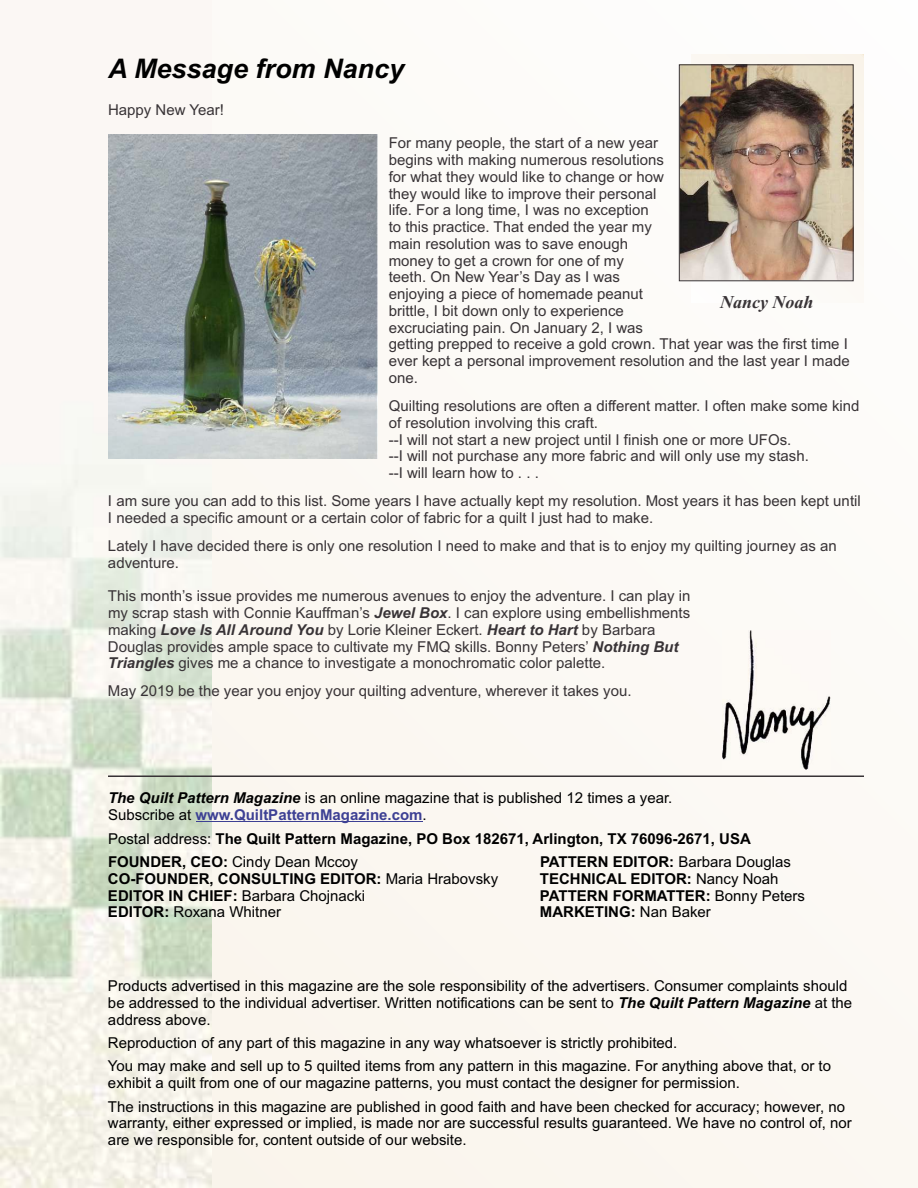
<style>
.page{position:relative;width:918px;height:1188px;background:#fbf8f4}
.page>*{position:absolute;margin:0;border:0;box-sizing:border-box;transform-origin:0 0}
.t1{font:italic 700 27px "Arial";color:#000}
.t2{font:italic 700 18px "Times New Roman";color:#383336}
.t3{font:15px/16.8px "Arial";color:#383336}
.t4{font:15px/16.8px "Arial";color:#000}
.t5{font:700 15px/23.4px "Arial";color:#000}
.s1{font-weight:700;font-style:italic}
.s2{font-weight:700;color:#3d4094}
.s3{font-weight:400}
.s4{font-weight:700}
</style>
<div class="page">
<img style="left:0;top:481px;width:211px;height:707px">
<hr style="left:108px;top:775px;width:756px;height:2px;background:#383336">
<svg style="left:691px;top:54px;width:173px;height:228px"></svg>
<img style="left:681px;top:67px;width:170px;height:212px">
<div style="left:679px;top:65px;width:174px;height:216px;border:1px solid #383336"></div>
<img style="left:722px;top:630px;width:108px;height:140px">
<img style="left:108px;top:134px;width:270px;height:325px">
<hr style="left:196px;top:821px;width:227px;height:1px;background:#3d4094">
<h1 class="t1" style="left:108px;top:59px;width:298px">A Message from Nancy</h1>
<p class="t3" style="left:108px;top:103px;width:117px">Happy New Year!</p>
<p class="t3" style="left:389px;top:136px;width:463px">For many people, the start of a new year<br>begins with making numerous resolutions<br>for what they would like to change or how<br>they would like to improve their personal<br>life. For a long time, I was no exception<br>to this practice. That ended the year my<br>main resolution was to save enough<br>money to get a crown for one of my<br>teeth. On New Year’s Day as I was<br>enjoying a piece of homemade peanut<br>brittle, I bit down only to experience<br>excruciating pain. On January 2, I was<br>getting prepped to receive a gold crown. That year was the first time I ever kept a personal improvement resolution and the last year I made one.</p>
<p class="t3" style="left:389px;top:399px;width:472px">Quilting resolutions are often a different matter. I often make some kind of resolution involving this craft.<br>--I will not start a new project until I finish one or more UFOs.<br>--I will not purchase any more fabric and will only use my stash.<br>--I will learn how to . . .</p>
<p class="t3" style="left:108px;top:494px;width:754px">I am sure you can add to this list. Some years I have actually kept my resolution. Most years it has been kept until<br>I needed a specific amount or a certain color of fabric for a quilt I just had to make.</p>
<p class="t3" style="left:108px;top:539px;width:730px">Lately I have decided there is only one resolution I need to make and that is to enjoy my quilting journey as an adventure.</p>
<p class="t3" style="left:108px;top:589px;width:584px">This month’s issue provides me numerous avenues to enjoy the adventure. I can play in my scrap stash with Connie Kauffman’s <span class="s1">Jewel Box</span>. I can explore using embellishments making <span class="s1">Love Is All Around You</span> by Lorie Kleiner Eckert. <span class="s1">Heart to Hart</span> by Barbara Douglas provides ample space to cultivate my FMQ skills. Bonny Peters’ <span class="s1">Nothing But Triangles</span> gives me a chance to investigate a monochromatic color palette.</p>
<p class="t3" style="left:108px;top:684px;width:525px">May 2019 be the year you enjoy your quilting adventure, wherever it takes you.</p>
<p class="t2" style="left:720px;top:295px;width:95px">Nancy Noah</p>
<p class="t4" style="left:108px;top:791px;width:566px"><span class="s1">The Quilt Pattern Magazine</span> is an online magazine that is published 12 times a year.<br>Subscribe at <span class="s2">www.QuiltPatternMagazine.com</span>.</p>
<p class="t5" style="left:108px;top:828px;width:644px"><span class="s3">Postal address:</span> The Quilt Pattern Magazine, PO Box 182671, Arlington, TX 76096-2671, USA<br>FOUNDER, CEO: <span class="s3">Cindy Dean Mccoy</span></p>
<p class="t5" style="left:540px;top:851px;width:252px">PATTERN EDITOR: <span class="s3">Barbara Douglas</span></p>
<p class="t5" style="left:108px;top:868px;width:392px">CO-FOUNDER, CONSULTING EDITOR: <span class="s3">Maria Hrabovsky</span></p>
<p class="t5" style="left:540px;top:868px;width:240px">TECHNICAL EDITOR: <span class="s3">Nancy Noah</span></p>
<p class="t4" style="left:108px;top:888px;width:259px"><span class="s4">EDITOR IN CHIEF:</span> Barbara Chojnacki</p>
<p class="t5" style="left:540px;top:885px;width:267px">PATTERN FORMATTER: <span class="s3">Bonny Peters</span></p>
<p class="t4" style="left:108px;top:905px;width:175px"><span class="s4">EDITOR:</span> Roxana Whitner</p>
<p class="t5" style="left:540px;top:902px;width:172px">MARKETING: <span class="s3">Nan Baker</span></p>
<p class="t4" style="left:108px;top:979px;width:746px">Products advertised in this magazine are the sole responsibility of the advertisers. Consumer complaints should be addressed to the individual advertiser. Written notifications can be sent to <span class="s1">The Quilt Pattern Magazine</span> at the address above.</p>
<p class="t4" style="left:108px;top:1032px;width:725px;line-height:23.4px">Reproduction of any part of this magazine in any way whatsoever is strictly prohibited.<br>You may make and sell up to 5 quilted items from any pattern in this magazine. For anything above that, or to</p>
<p class="t4" style="left:108px;top:1073px;width:739px;line-height:23.4px">exhibit a quilt from one of our magazine patterns, you must contact the designer for permission.<br>The instructions in this magazine are published in good faith and have been checked for accuracy; however, no</p>
<p class="t4" style="left:108px;top:1116px;width:745px">warranty, either expressed or implied, is made nor are successful results guaranteed. We have no control of, nor are we responsible for, content outside of our website.</p>
</div>
